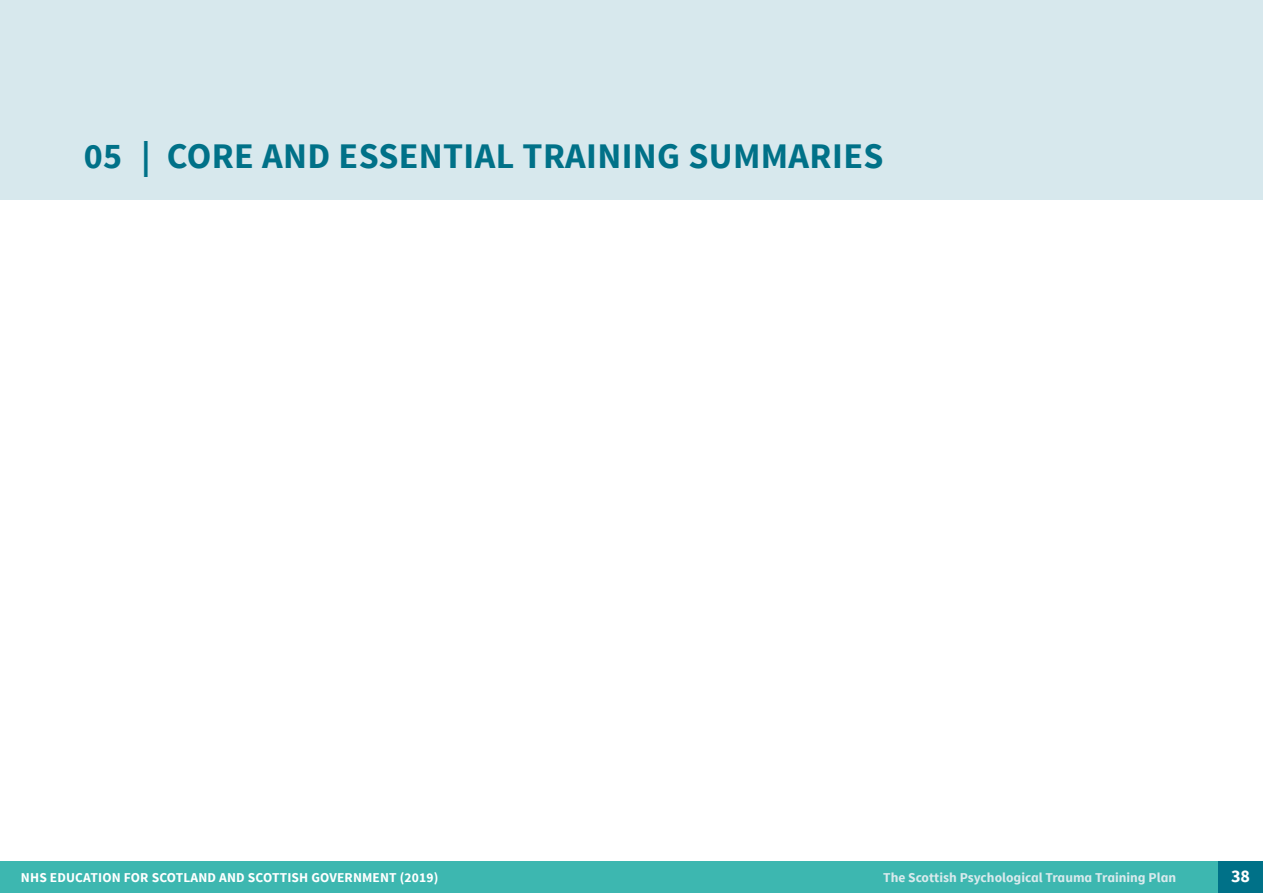
<style>
.page{position:relative;width:1263px;height:893px;background:#fff}
.page>*{position:absolute;margin:0;border:0;box-sizing:border-box;transform-origin:0 0}
.t1{font:700 36px "Source Sans Pro";letter-spacing:.01em;color:#007188}
.t2{font:700 18px "Source Sans Pro";color:#fff}
.t3{font:700 13.5px "Source Sans Pro";letter-spacing:.01em;color:#fff}
.t4{font:700 13.5px "Source Sans Pro";color:#d9eaed}
</style>
<div class="page">
<div style="left:0;top:861px;width:1263px;height:32px;background:#3db7b0"></div>
<div style="left:1218px;top:861px;width:45px;height:32px;background:#007188"></div>
<div style="left:0;top:0;width:1263px;height:200px;background:#d7e8ed"></div>
<h1 class="t1" style="left:84px;top:133px;width:801px">05 | CORE AND ESSENTIAL TRAINING SUMMARIES</h1>
<p class="t3" style="left:21px;top:869px;width:419px">NHS EDUCATION FOR SCOTLAND AND SCOTTISH GOVERNMENT (2019)</p>
<p class="t4" style="left:883px;top:869px;width:294px">The Scottish Psychological Trauma Training Plan</p>
<h2 class="t2" style="left:1231px;top:864px;width:21px">38</h2>
</div>
